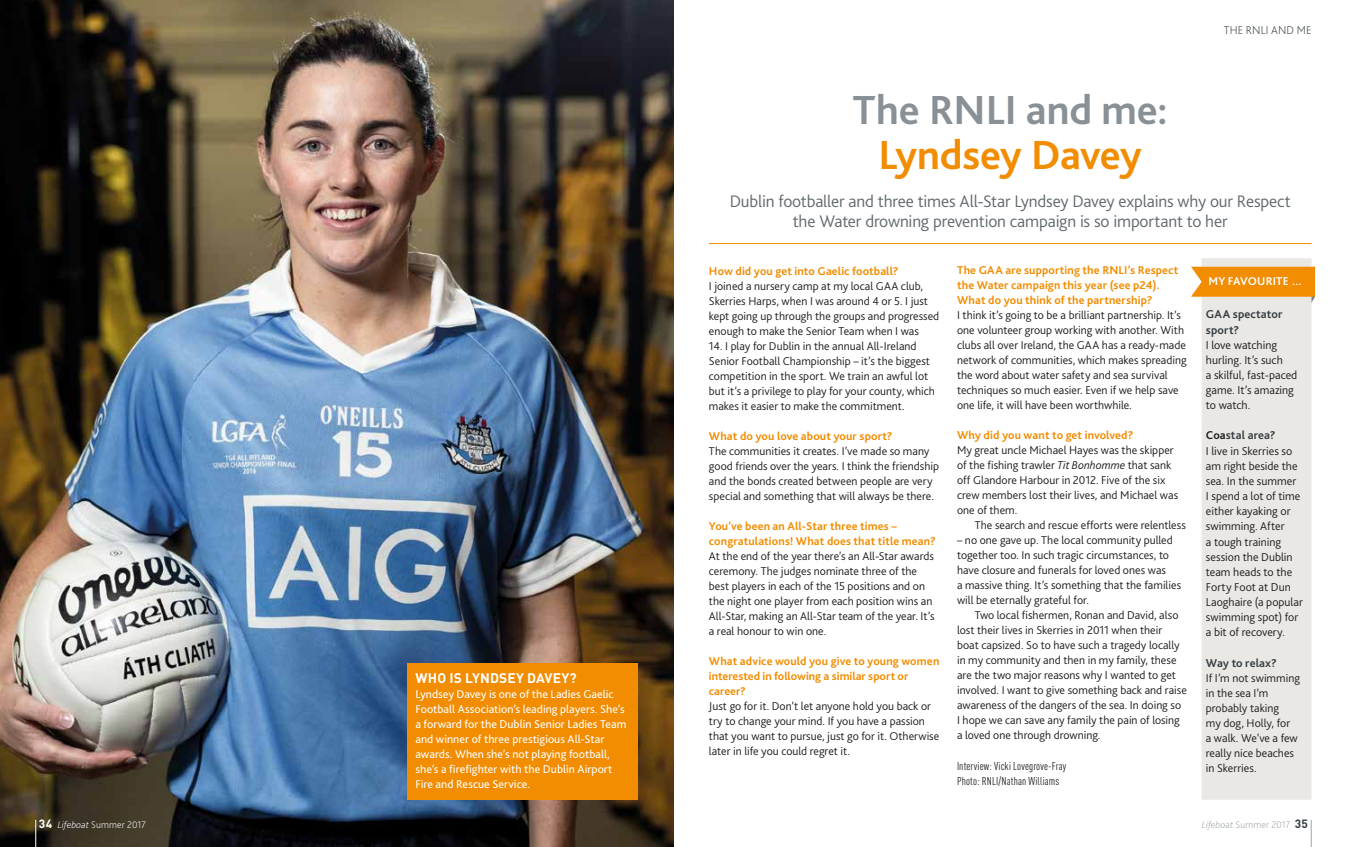
<style>
.page{position:relative;width:1347px;height:847px;background:#fff}
.page>*{position:absolute;margin:0;border:0;box-sizing:border-box;transform-origin:0 0}
.t1{font:700 42.5px "Bliss 2";letter-spacing:-.005em;color:#899196}
.t2{font:700 42.5px "Bliss 2";letter-spacing:-.015em;color:#f28c00}
.t3{font:300 17.5px/20px "Bliss 2";letter-spacing:-.01em;color:#61696e;text-align:center}
.t4{font:700 13.75px "DINOT";letter-spacing:.01em;color:#fff}
.t5{font:300 12px/15.1px "Bliss 2";color:#1d1d1b}
.t6{font:700 12px/15.1px "Bliss 2";letter-spacing:.01em;color:#373e42}
.t7{font:300 11.88px/15px "Bliss 2";color:#1d1d1b}
.t8{font:700 11.88px/15px "Bliss 2";letter-spacing:.01em;color:#f28c00}
.t9{font:11.88px/15px "Bliss 2";color:#fff}
.t10{font:700 11.88px "Bliss 2";letter-spacing:.015em;color:#fff}
.t11{font:200 11.88px "Bliss 2";letter-spacing:.015em;color:#373e42}
.t12{font:condensed 11.25px/15px "DINOT";letter-spacing:.015em;color:#1d1d1b}
.t13{font:200 10px "Bliss 2";letter-spacing:.01em;color:#fff}
.t14{font:200 10px "Bliss 2";letter-spacing:.01em;color:#9da4a9}
.s1{font-style:italic}
.s2{font-weight:700;font-size:11.88px}
.s3{font-weight:700;color:#373e42}
.s4{font-size:11.88px}
.s5{font-family:"DINOT";font-weight:700;font-size:11.88px}
.s6{font-family:"DINOT";font-weight:700;font-size:11.88px;color:#373e42}
</style>
<div class="page">
<svg style="left:1310px;top:820px;width:1px;height:27px"></svg>
<img style="left:0;top:0;width:673px;height:847px">
<svg style="left:35px;top:820px;width:1px;height:27px"></svg>
<hr style="left:709px;top:243px;width:602px;height:1px;background:#f28c00">
<div style="left:1201px;top:258px;width:110px;height:542px;background:#eae8e5"></div>
<svg style="left:1191px;top:267px;width:124px;height:40px"></svg>
<div style="left:407px;top:664px;width:231px;height:136px;background:#f28c00"></div>
<h1 class="t1" style="left:853px;top:83px;width:316px">The RNLI and me:</h1>
<h1 class="t2" style="left:878px;top:128px;width:265px">Lyndsey Davey</h1>
<p class="t11" style="left:1223px;top:22px;width:89px">THE RNLI AND ME</p>
<p class="t4" style="left:415px;top:669px;width:163px">WHO IS LYNDSEY DAVEY?</p>
<p class="t9" style="left:415px;top:686px;width:212px">Lyndsey Davey is one of the Ladies Gaelic Football Association’s leading players. She’s a forward for the Dublin Senior Ladies Team and winner of three prestigious All-Star awards. When she’s not playing football, she’s a firefighter with the Dublin Airport Fire and Rescue Service.</p>
<h2 class="t3" style="left:729px;top:191px;width:562px">Dublin footballer and three times All-Star Lyndsey Davey explains why our Respect the Water drowning prevention campaign is so important to her</h2>
<p class="t8" style="left:709px;top:263px;width:191px">How did you get into Gaelic football?</p>
<p class="t7" style="left:709px;top:278px;width:232px">I joined a nursery camp at my local GAA club, Skerries Harps, when I was around 4 or 5. I just kept going up through the groups and progressed enough to make the Senior Team when I was</p>
<p class="t7" style="left:709px;top:338px;width:227px">14. I play for Dublin in the annual All-Ireland Senior Football Championship – it’s the biggest competition in the sport. We train an awful lot but it’s a privilege to play for your county, which makes it easier to make the commitment.</p>
<p class="t8" style="left:709px;top:428px;width:185px">What do you love about your sport?</p>
<p class="t7" style="left:709px;top:443px;width:231px">The communities it creates. I’ve made so many good friends over the years. I think the friendship and the bonds created between people are very special and something that will always be there.</p>
<p class="t8" style="left:709px;top:518px;width:228px">You’ve been an All-Star three times – congratulations! What does that title mean?</p>
<p class="t7" style="left:709px;top:548px;width:227px">At the end of the year there’s an All-Star awards ceremony. The judges nominate three of the best players in each of the 15 positions and on the night one player from each position wins an All-Star, making an All-Star team of the year. It’s a real honour to win one.</p>
<p class="t8" style="left:709px;top:653px;width:232px">What advice would you give to young women interested in following a similar sport or career?</p>
<p class="t7" style="left:709px;top:698px;width:232px">Just go for it. Don’t let anyone hold you back or try to change your mind. If you have a passion that you want to pursue, just go for it. Otherwise later in life you could regret it.</p>
<p class="t8" style="left:957px;top:263px;width:223px">The GAA are supporting the RNLI’s Respect the Water campaign this year (see p24).<br>What do you think of the partnership?</p>
<p class="t7" style="left:957px;top:308px;width:231px">I think it’s going to be a brilliant partnership. It’s one volunteer group working with another. With clubs all over Ireland, the GAA has a ready-made network of communities, which makes spreading the word about water safety and sea survival techniques so much easier. Even if we help save one life, it will have been worthwhile.</p>
<p class="t8" style="left:957px;top:428px;width:178px">Why did you want to get involved?</p>
<p class="t7" style="left:957px;top:443px;width:223px">My great uncle Michael Hayes was the skipper of the fishing trawler <span class="s1">Tit Bonhomme</span> that sank off Glandore Harbour in 2012. Five of the six crew members lost their lives, and Michael was one of them.</p>
<p class="t7" style="left:974px;top:518px;width:212px">The search and rescue efforts were relentless</p>
<p class="t7" style="left:957px;top:533px;width:226px">– no one gave up. The local community pulled together too. In such tragic circumstances, to have closure and funerals for loved ones was<br>a massive thing. It’s something that the families will be eternally grateful for.</p>
<p class="t7" style="left:957px;top:608px;width:231px;text-indent:18px">Two local fishermen, Ronan and David, also lost their lives in Skerries in 2011 when their boat capsized. So to have such a tragedy locally in my community and then in my family, these are the two major reasons why I wanted to get involved. I want to give something back and raise awareness of the dangers of the sea. In doing so I hope we can save any family the pain of losing a loved one through drowning.</p>
<p class="t12" style="left:957px;top:758px;width:111px">Interview: Vicki Lovegrove-Fray<br>Photo: RNLI/Nathan Williams</p>
<p class="t10" style="left:1208px;top:273px;width:95px">MY FAVOURITE …</p>
<p class="t6" style="left:1205px;top:307px;width:78px">GAA spectator sport?</p>
<p class="t5" style="left:1205px;top:337px;width:93px">I love watching hurling. It’s such<br>a skilful, fast-paced game. It’s amazing to watch.</p>
<p class="t5" style="left:1205px;top:428px;width:99px"><span class="s2">Coa</span><span class="s3">stal area?<br></span><span class="s4">I</span> live in Skerries so am right beside the sea. In the summer<br>I spend a lot of time either kayaking or swimming. After<br>a tough training session the Dublin team heads to the<br>Forty Foot at Dun<br>Laoghaire (a popular swimming spot) for a bit of recovery.</p>
<p class="t6" style="left:1205px;top:655px;width:72px">Way to relax?</p>
<p class="t7" style="left:1205px;top:670px;width:96px">If I’m not swimming in the sea I’m probably taking<br>my dog, Holly, for<br>a walk. We’ve a few really nice beaches in Skerries.</p>
<p class="t13" style="left:39px;top:819px;width:108px"><span class="s5">34</span> <span class="s1">Lifeboat</span> Summer 2017</p>
<p class="t14" style="left:1202px;top:819px;width:107px"><span class="s1">Lifeboat</span> Summer 2017 <span class="s6">35</span></p>
</div>
